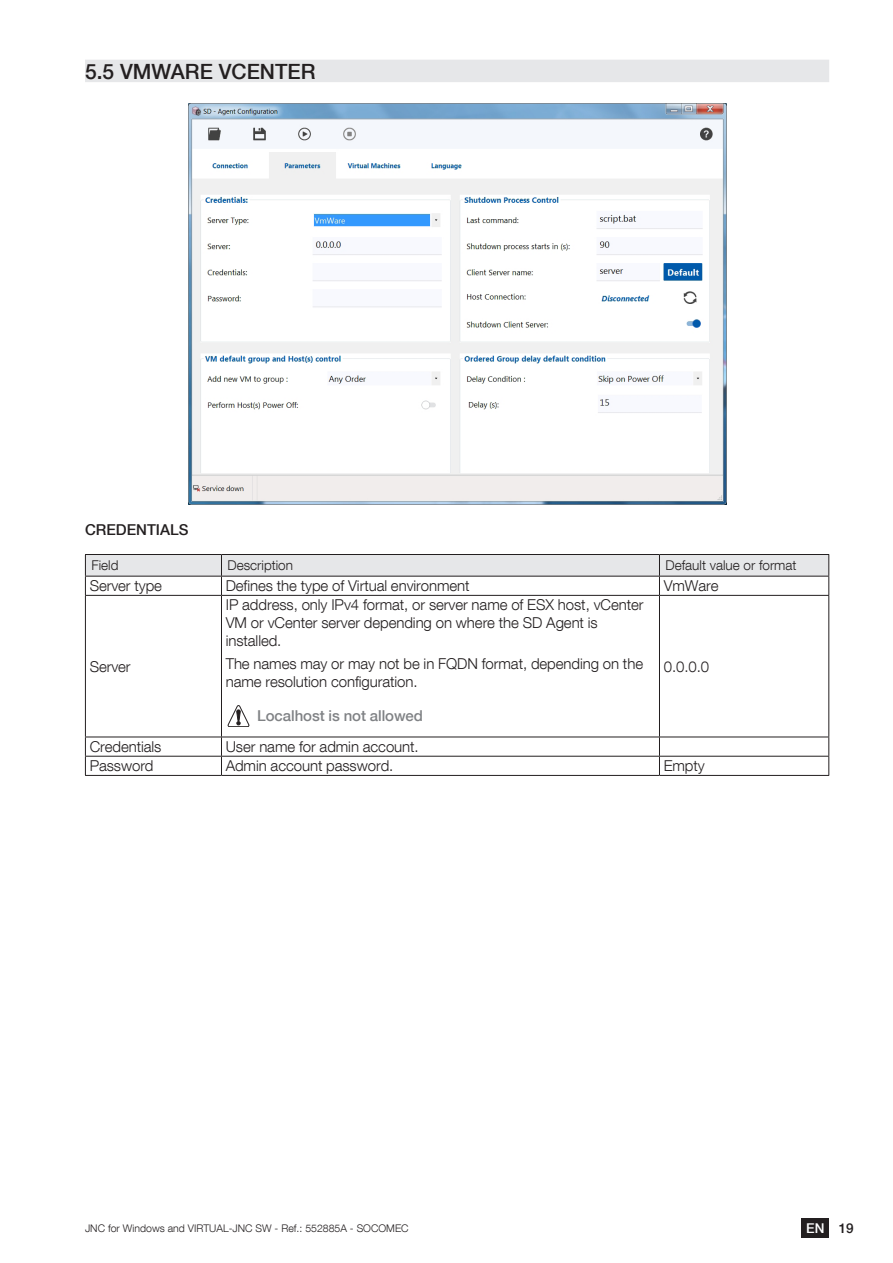
<style>
.page{position:relative;width:893px;height:1263px;background:#fff}
.page>*{position:absolute;margin:0;border:0;box-sizing:border-box;transform-origin:0 0}
.t1{font:500 21px "Helvetica Neue LT Com";color:#231f20}
.t2{font:300 15px/18px "Helvetica Neue LT Com";letter-spacing:-.005em;color:#231f20}
.t3{font:500 15px "Helvetica Neue LT Com";letter-spacing:-.005em;color:#808285}
.t4{font:500 15px "Helvetica Neue LT Com";color:#231f20}
.t5{font:300 13.5px "Helvetica Neue LT Com";color:#231f20}
.t6{font:500 13.5px "Helvetica Neue LT Com";color:#fff}
.t7{font:300 10.5px "Helvetica Neue LT Com";color:#231f20}
.s1{color:#231f20}
</style>
<div class="page">
<div style="left:801px;top:1218px;width:28px;height:19px;background:#231f20"></div>
<div style="left:85px;top:60px;width:744px;height:22px;background:#e6e7e9"></div>
<img style="left:188px;top:103px;width:538px;height:402px">
<hr style="left:85px;top:595px;width:136px;height:1px;background:#231f20">
<hr style="left:221px;top:595px;width:438px;height:1px;background:#231f20">
<hr style="left:221px;top:596px;width:1px;height:141px;background:#231f20">
<hr style="left:659px;top:595px;width:170px;height:1px;background:#231f20">
<hr style="left:659px;top:596px;width:1px;height:141px;background:#231f20">
<hr style="left:85px;top:737px;width:136px;height:1px;background:#231f20">
<hr style="left:221px;top:737px;width:438px;height:1px;background:#231f20">
<hr style="left:659px;top:737px;width:170px;height:1px;background:#231f20">
<hr style="left:85px;top:756px;width:136px;height:1px;background:#231f20">
<hr style="left:221px;top:756px;width:438px;height:1px;background:#231f20">
<svg style="left:221px;top:737px;width:1px;height:38px"></svg>
<hr style="left:659px;top:756px;width:170px;height:1px;background:#231f20">
<svg style="left:659px;top:737px;width:1px;height:38px"></svg>
<hr style="left:85px;top:596px;width:1px;height:141px;background:#231f20">
<hr style="left:828px;top:596px;width:1px;height:141px;background:#231f20">
<svg style="left:85px;top:737px;width:1px;height:38px"></svg>
<svg style="left:828px;top:737px;width:1px;height:38px"></svg>
<hr style="left:85px;top:775px;width:136px;height:1px;background:#231f20">
<hr style="left:221px;top:775px;width:438px;height:1px;background:#231f20">
<hr style="left:659px;top:775px;width:170px;height:1px;background:#231f20">
<svg style="left:85px;top:554px;width:744px;height:41px"></svg>
<hr style="left:85px;top:576px;width:136px;height:1px;background:#231f20">
<hr style="left:221px;top:576px;width:438px;height:1px;background:#231f20">
<hr style="left:659px;top:576px;width:170px;height:1px;background:#231f20">
<svg style="left:228px;top:705px;width:21px;height:22px"></svg>
<h1 class="t1" style="left:85px;top:59px;width:232px">5.5 VMWARE VCENTER</h1>
<p class="t4" style="left:85px;top:521px;width:105px">CREDENTIALS</p>
<p class="t5" style="left:91px;top:557px;width:28px">Field</p>
<p class="t5" style="left:227px;top:557px;width:67px">Description</p>
<p class="t5" style="left:665px;top:557px;width:133px">Default value or format</p>
<p class="t2" style="left:90px;top:576px;width:74px">Server type</p>
<p class="t2" style="left:226px;top:576px;width:245px">Defines the type of Virtual environment</p>
<p class="t2" style="left:664px;top:576px;width:56px">VmWare</p>
<p class="t2" style="left:90px;top:657px;width:43px">Server</p>
<p class="t2" style="left:226px;top:596px;width:419px">IP address, only IPv4 format, or server name of ESX host, vCenter<br>VM or vCenter server depending on where the SD Agent is installed.</p>
<p class="t2" style="left:226px;top:654px;width:419px">The names may or may not be in FQDN format, depending on the name resolution configuration.</p>
<p class="t3" style="left:257px;top:707px;width:167px">Localhost is not allowed</p>
<p class="t2" style="left:664px;top:657px;width:47px">0.0.0.0</p>
<p class="t2" style="left:90px;top:737px;width:73px">Credentials</p>
<p class="t2" style="left:226px;top:737px;width:195px">User name for admin account.</p>
<p class="t2" style="left:90px;top:756px;width:65px">Password</p>
<p class="t2" style="left:226px;top:756px;width:169px">Admin account password.</p>
<p class="t2" style="left:664px;top:756px;width:43px">Empty</p>
<p class="t7" style="left:85px;top:1221px;width:325px">JNC for Windows and VIRTUAL-JNC SW - Ref.: 552885A - SOCOMEC</p>
<p class="t6" style="left:806px;top:1220px;width:49px">EN <span class="s1">19</span></p>
</div>
